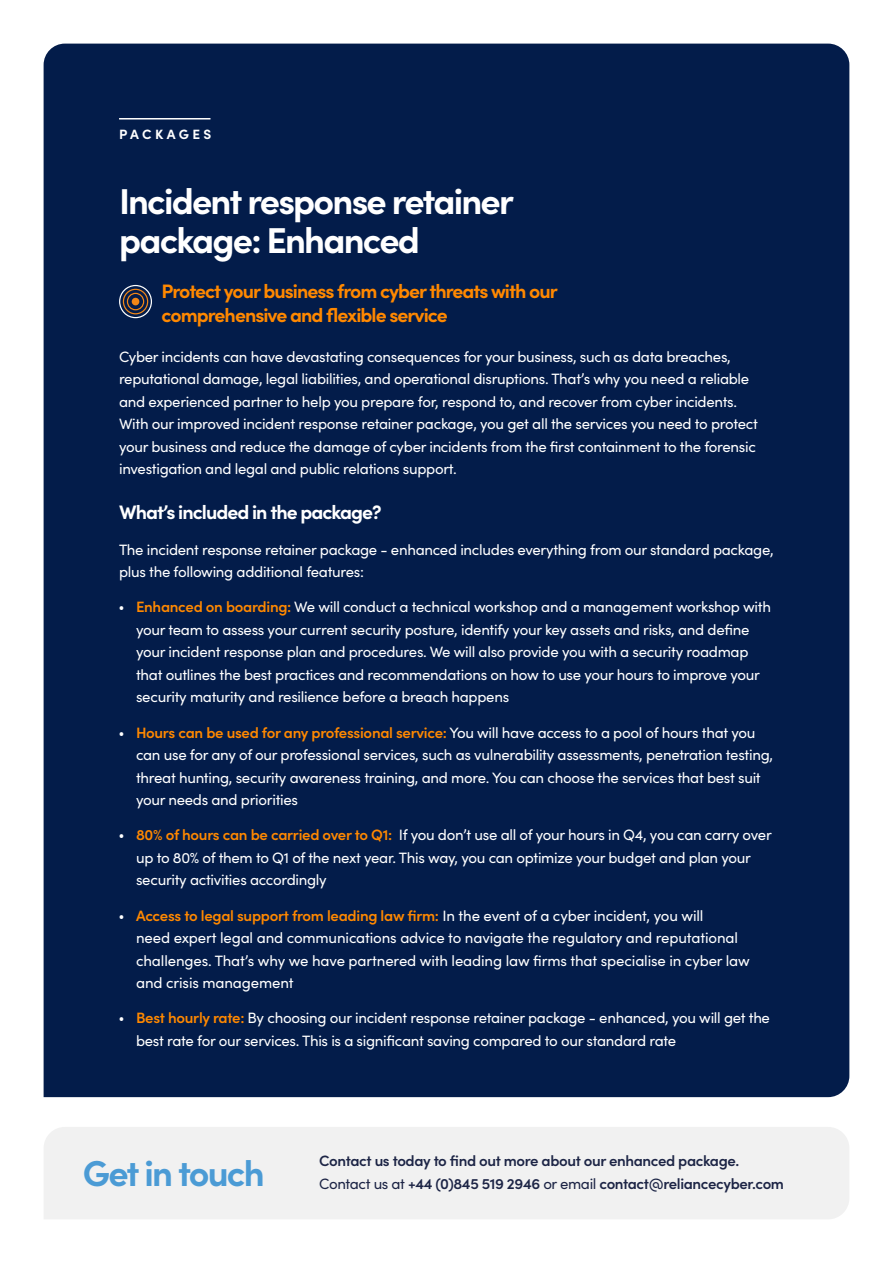
<style>
.page{position:relative;width:893px;height:1263px;background:#fff}
.page>*{position:absolute;margin:0;border:0;box-sizing:border-box;transform-origin:0 0}
.t1{font:700 36px/39px "Sofia Pro";letter-spacing:-.05em;color:#fff}
.t2{font:700 36px "Sofia Pro";letter-spacing:-.05em;color:#4b9bd5}
.t3{font:700 19.5px/24px "Sofia Pro";letter-spacing:-.05em;color:#f80}
.t4{font:700 19.5px "Sofia Pro";letter-spacing:-.05em;color:#fff}
.t5{font:15px/22.5px "Sofia Pro";letter-spacing:-.02em;color:#fff}
.t6{font:600 15px/22.5px "Sofia Pro";letter-spacing:-.025em;color:#1d2546}
.t7{font:700 13.5px "Sofia Pro";letter-spacing:.25em;color:#fff}
.s1{font-family:"Source Sans Variable"}
.s2{font-weight:600;color:#f80}
.s3{font-weight:400}
</style>
<div class="page">
<div style="left:44px;top:44px;width:805px;height:1053px;background:#031c4a"></div>
<div style="left:44px;top:1127px;width:805px;height:92px;background:#f1f1f1"></div>
<hr style="left:119px;top:118px;width:91px;height:2px;background:#fff">
<div style="left:119px;top:285px;width:33px;height:33px;border:1px solid #fff;border-radius:50%"></div>
<div style="left:123px;top:289px;width:25px;height:25px;border:1px solid #f18616;border-radius:50%"></div>
<div style="left:127px;top:293px;width:17px;height:17px;border:1px solid #f18616;border-radius:50%"></div>
<div style="left:132px;top:298px;width:7px;height:7px;background:#f18616;border-radius:50%"></div>
<p class="t7" style="left:119px;top:124px;width:94px">PACKAGES</p>
<h1 class="t1" style="left:119px;top:179px;width:396px">Incident response retainer package: Enhanced</h1>
<h2 class="t3" style="left:162px;top:278px;width:398px">Protect your business from cyber threats with our comprehensive and flexible service</h2>
<p class="t5" style="left:119px;top:344px;width:640px">Cyber incidents can have devastating consequences for your business, such as data breaches, reputational damage, legal liabilities, and operational disruptions. That’s why you need a reliable and experienced partner to help you prepare for, respond to, and recover from cyber incidents.<br>With our improved incident response retainer package, you get all the services you need to protect your business and reduce the damage of cyber incidents from the first containment to the forensic investigation and legal and public relations support.</p>
<h2 class="t4" style="left:119px;top:497px;width:264px">What’s included in the package?</h2>
<p class="t5" style="left:119px;top:537px;width:656px">The incident response retainer package - enhanced includes everything from our standard package, plus the following additional features:</p>
<p class="t5" style="left:136px;top:595px;width:636px;text-indent:-17px"><span class="s1">•</span> <span class="s2">Enhanced on boarding:</span> We will conduct a technical workshop and a management workshop with your team to assess your current security posture, identify your key assets and risks, and define your incident response plan and procedures. We will also provide you with a security roadmap that outlines the best practices and recommendations on how to use your hours to improve your security maturity and resilience before a breach happens</p>
<p class="t5" style="left:136px;top:720px;width:639px;text-indent:-17px"><span class="s1">•</span> <span class="s2">Hours can be used for any professional service:</span> You will have access to a pool of hours that you can use for any of our professional services, such as vulnerability assessments, penetration testing, threat hunting, security awareness training, and more. You can choose the services that best suit your needs and priorities</p>
<p class="t5" style="left:136px;top:823px;width:637px;text-indent:-17px"><span class="s1">•</span> <span class="s2">80% of hours can be carried over to Q1:</span> If you don’t use all of your hours in Q4, you can carry over up to 80% of them to Q1 of the next year. This way, you can optimize your budget and plan your security activities accordingly</p>
<p class="t5" style="left:136px;top:903px;width:615px;text-indent:-17px"><span class="s1">•</span> <span class="s2">Access to legal support from leading law firm:</span> In the event of a cyber incident, you will<br>need expert legal and communications advice to navigate the regulatory and reputational challenges. That’s why we have partnered with leading law firms that specialise in cyber law and crisis management</p>
<p class="t5" style="left:136px;top:1006px;width:635px;text-indent:-17px"><span class="s1">•</span> <span class="s2">Best hourly rate:</span> By choosing our incident response retainer package - enhanced, you will get the best rate for our services. This is a significant saving compared to our standard rate</p>
<h1 class="t2" style="left:83px;top:1146px;width:183px">Get in touch</h1>
<p class="t6" style="left:319px;top:1149px;width:466px">Contact us today to find out more about our enhanced package.<br><span class="s3">Contact us at</span> +44 (0)845 519 2946 <span class="s3">or email</span> contact@reliancecyber.com</p>
</div>
